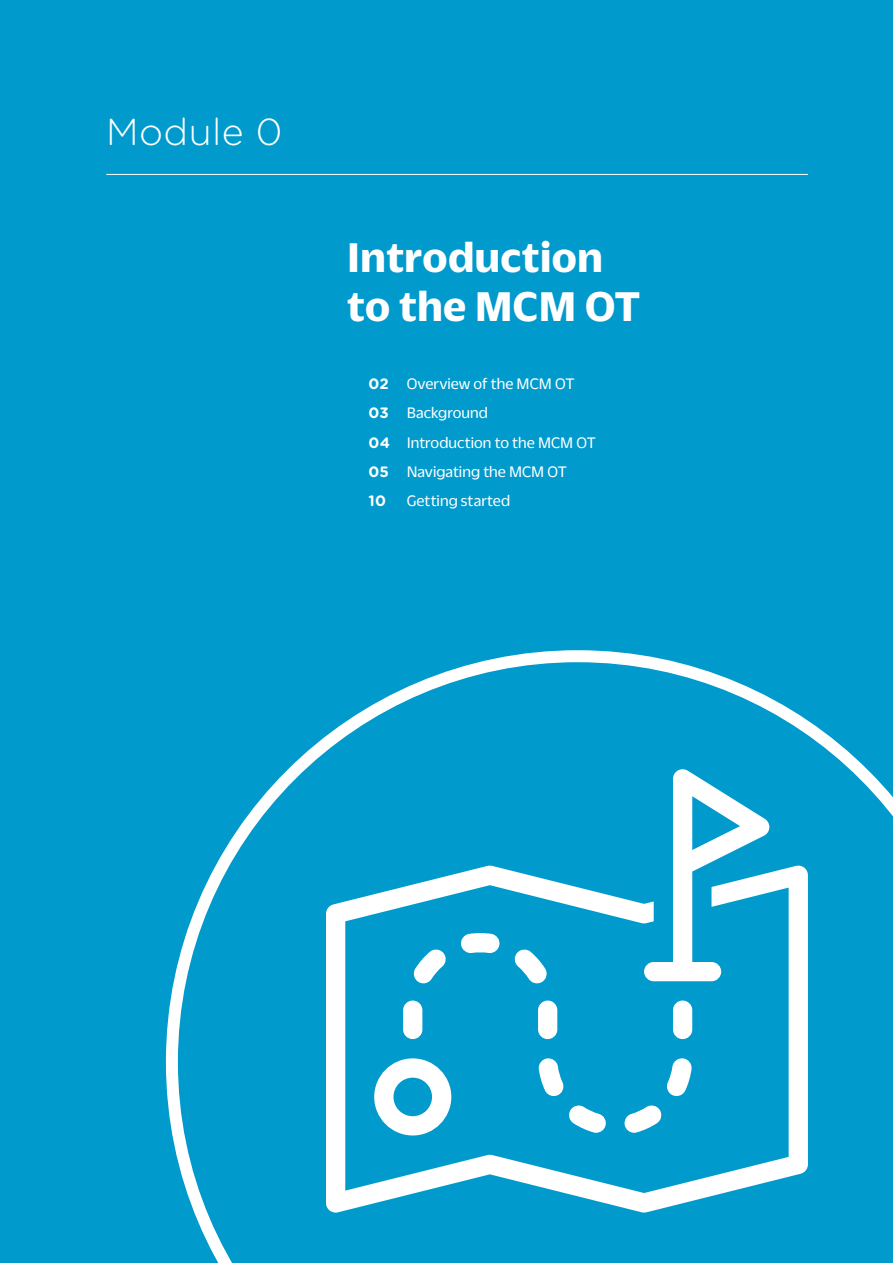
<style>
.page{position:relative;width:893px;height:1263px;background:#009acc}
.page>*{position:absolute;margin:0;border:0;box-sizing:border-box;transform-origin:0 0}
.t1{font:700 45px/48.8px "Duplicate Sans";letter-spacing:.01em;color:#fff}
.TITRES_Gros{font:300 37.5px "Gotham Rounded";letter-spacing:.01em;color:#fff}
.t2{font:16.5px/29.2px "Duplicate Sans";color:#fff}
.t3{font:700 15px "Gotham Rounded";color:#fff}
.s1{font-family:"Gotham Rounded";font-weight:700;font-size:15px}
</style>
<div class="page">
<svg style="left:166px;top:650px;width:727px;height:613px"></svg>
<hr style="left:106px;top:174px;width:702px;height:1px;background:#fff">
<svg style="left:326px;top:865px;width:482px;height:348px"></svg>
<svg style="left:644px;top:769px;width:125px;height:212px"></svg>
<p class="TITRES_Gros" style="left:106px;top:107px;width:178px">Module 0</p>
<h1 class="t1" style="left:347px;top:229px;width:295px">Introduction to the MCM OT</h1>
<p class="t2" style="left:369px;top:368px;width:229px"><span class="s1">02</span> Overview of the MCM OT<br><span class="s1">03</span> Background<br><span class="s1">04</span> Introduction to the MCM OT<br><span class="s1">05</span> Navigating the MCM OT</p>
<p class="t3" style="left:369px;top:490px;width:19px">10</p>
<p class="t2" style="left:407px;top:485px;width:105px">Getting started</p>
</div>
